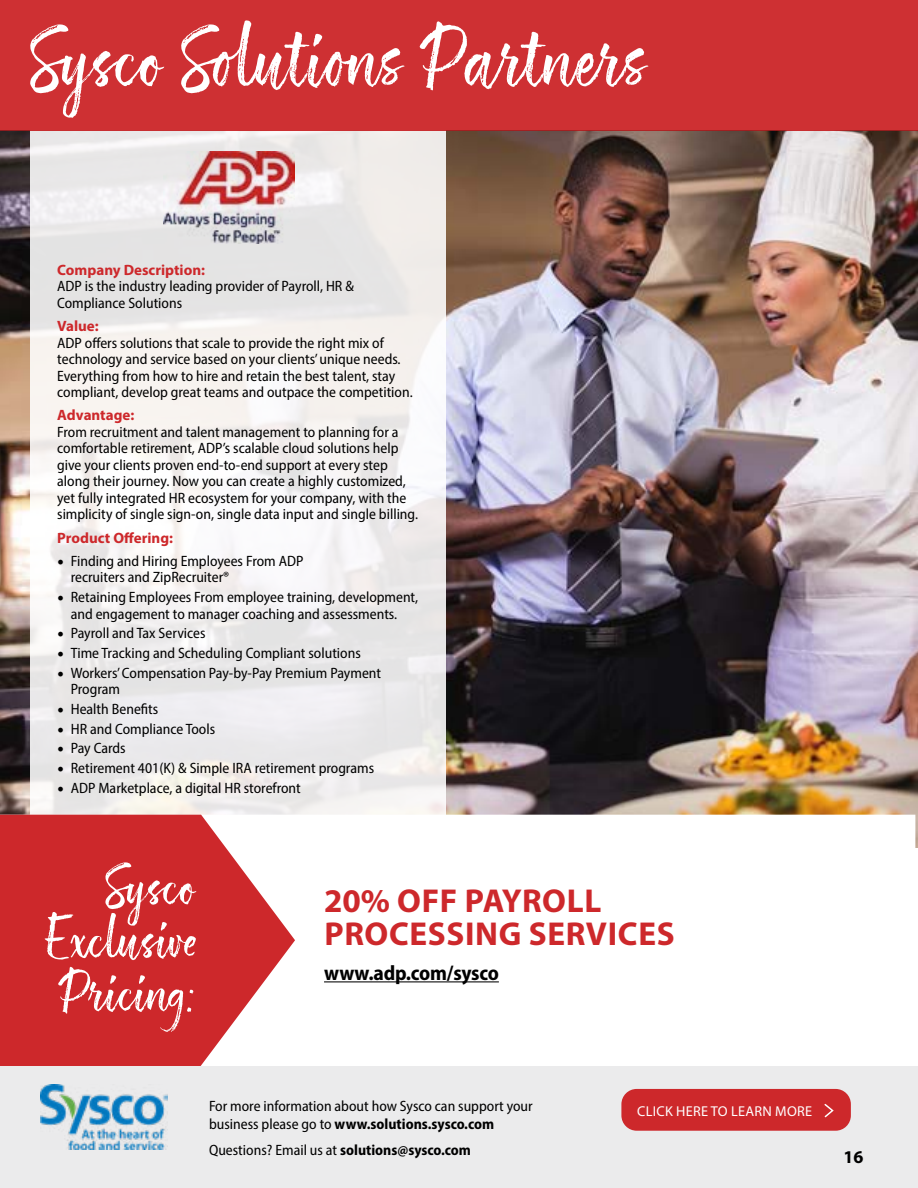
<style>
.page{position:relative;width:918px;height:1188px;background:#fff}
.page>*{position:absolute;margin:0;border:0;box-sizing:border-box;transform-origin:0 0}
.t1{font:76.5px "ATS Script";color:#fff}
.t2{font:51.9px/53.2px "ATS Script";color:#fff;text-align:justify}
.t3{font:700 33.15px/33.2px "Myriad Pro";letter-spacing:.02em;color:#cd282b}
.t4{font:700 semi-condensed 21px "Myriad Pro";letter-spacing:-.01em;color:#000}
.t5{font:700 18px "Myriad Pro";color:#000}
.t6{font:semi-condensed 15px/16.5px "Myriad Pro";color:#000}
.t7{font:700 15px "Myriad Pro";color:#cd282b}
.t8{font:14.25px "Myriad Pro";letter-spacing:.02em;color:#fff}
.s1{font-family:"Minion Pro";font-stretch:normal;font-size:18px}
.s2{font-weight:700}
</style>
<div class="page">
<img style="left:0;top:131px;width:918px;height:717px">
<svg style="left:30px;top:131px;width:416px;height:684px;fill:#f0edec"></svg>
<div style="left:0;top:0;width:918px;height:131px;background:#ce3033"></div>
<svg style="left:295px;top:815px;width:620px;height:252px"></svg>
<svg style="left:0;top:815px;width:295px;height:252px;fill:#cd282b"></svg>
<hr style="left:324px;top:981px;width:175px;height:1px;background:#000">
<div style="left:0;top:1067px;width:918px;height:121px;background:#ebebec"></div>
<div style="left:621px;top:1089px;width:230px;height:42px;background:#cd282b;border-radius:15px"></div>
<svg style="left:824px;top:1104px;width:10px;height:13px"></svg>
<img style="left:41px;top:1084px;width:126px;height:66px">
<img style="left:164px;top:152px;width:130px;height:91px">
<h1 class="t1" style="left:30px;top:15px;width:621px">Sysco Solutions Partners</h1>
<p class="t7" style="left:57px;top:260px;width:149px">Company Description:</p>
<p class="t6" style="left:57px;top:278px;width:298px">ADP is the industry leading provider of Payroll, HR &amp;<br>Compliance Solutions</p>
<p class="t7" style="left:57px;top:316px;width:43px">Value:</p>
<p class="t6" style="left:57px;top:334px;width:357px">ADP offers solutions that scale to provide the right mix of technology and service based on your clients’ unique needs.<br>Everything from how to hire and retain the best talent, stay compliant, develop great teams and outpace the competition.</p>
<p class="t7" style="left:57px;top:405px;width:79px">Advantage:</p>
<p class="t6" style="left:57px;top:423px;width:362px">From recruitment and talent management to planning for a comfortable retirement, ADP’s scalable cloud solutions help give your clients proven end-to-end support at every step along their journey. Now you can create a highly customized, yet fully integrated HR ecosystem for your company, with the simplicity of single sign-on, single data input and single billing.</p>
<p class="t7" style="left:57px;top:528px;width:117px">Product Offering:</p>
<p class="t6" style="left:71px;top:552px;width:234px;text-indent:-14px"><span class="s1">•</span> Finding and Hiring Employees From ADP recruiters and ZipRecruiter®</p>
<p class="t6" style="left:57px;top:589px;width:362px;text-align:center"><span class="s1">•</span> Retaining Employees From employee training, development, and engagement to manager coaching and assessments.</p>
<p class="t6" style="left:57px;top:625px;width:150px"><span class="s1">•</span> Payroll and Tax Services</p>
<p class="t6" style="left:57px;top:645px;width:305px"><span class="s1">•</span> Time Tracking and Scheduling Compliant solutions</p>
<p class="t6" style="left:71px;top:664px;width:312px;text-indent:-14px"><span class="s1">•</span> Workers’ Compensation Pay-by-Pay Premium Payment<br>Program</p>
<p class="t6" style="left:57px;top:700px;width:103px"><span class="s1">•</span> Health Benefits</p>
<p class="t6" style="left:57px;top:720px;width:160px"><span class="s1">•</span> HR and Compliance Tools</p>
<p class="t6" style="left:57px;top:740px;width:70px"><span class="s1">•</span> Pay Cards</p>
<p class="t6" style="left:57px;top:760px;width:318px"><span class="s1">•</span> Retirement 401(K) &amp; Simple IRA retirement programs</p>
<p class="t6" style="left:57px;top:779px;width:245px"><span class="s1">•</span> ADP Marketplace, a digital HR storefront</p>
<h2 class="t2" style="left:45px;top:860px;width:153px;text-indent:60px">Sysco Exclusive Pricing:</h2>
<h3 class="t3" style="left:324px;top:883px;width:352px">20% OFF PAYROLL<br>PROCESSING SERVICES</h3>
<h3 class="t4" style="left:324px;top:959px;width:176px">www.adp.com/sysco</h3>
<p class="t6" style="left:209px;top:1097px;width:325px;line-height:18px">For more information about how Sysco can support your business please go to <span class="s2">www.solutions.sysco.com</span></p>
<p class="t6" style="left:209px;top:1142px;width:263px">Questions? Email us at <span class="s2">solutions@sysco.com</span></p>
<p class="t5" style="left:844px;top:1145px;width:21px">16</p>
<p class="t8" style="left:637px;top:1102px;width:176px">CLICK HERE TO LEARN MORE</p>
</div>
